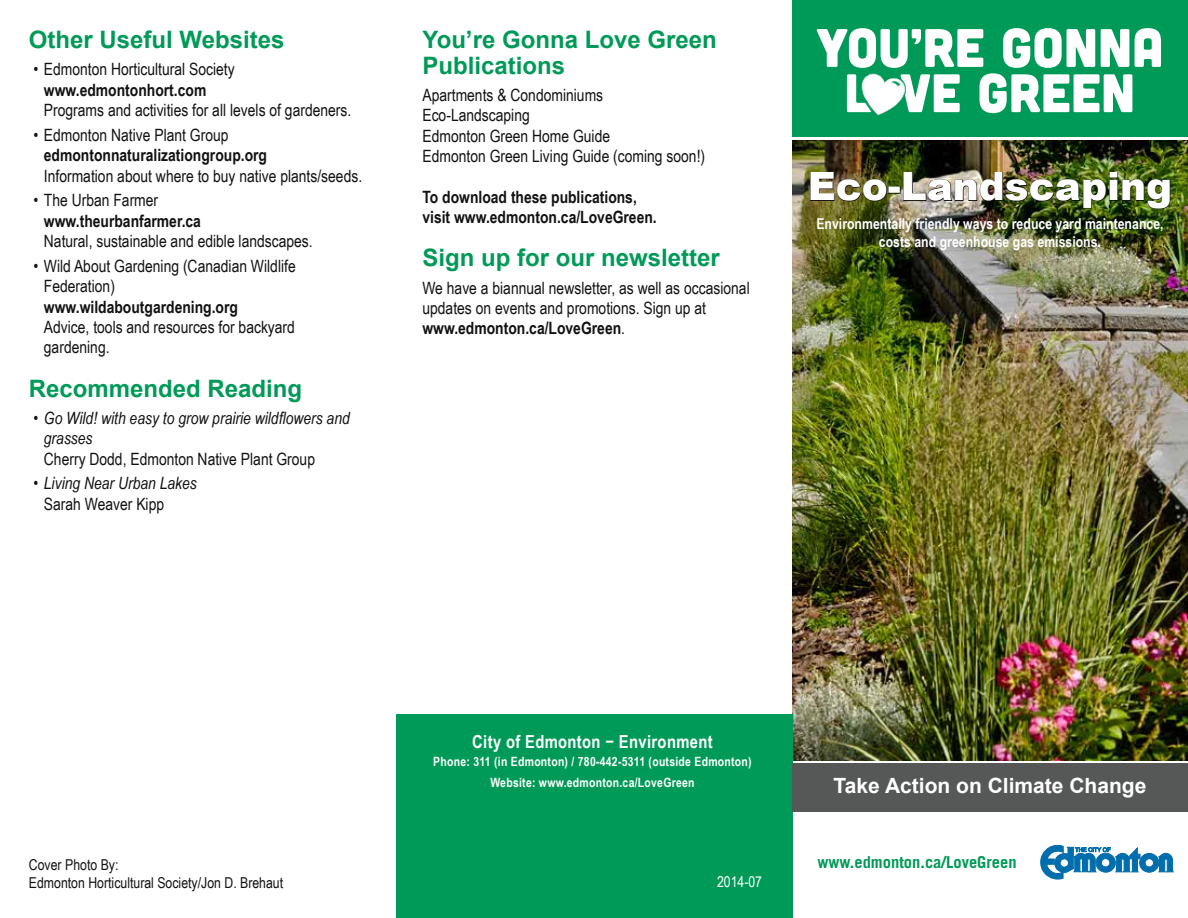
<style>
.page{position:relative;width:1188px;height:918px;background:#fff}
.page>*{position:absolute;margin:0;border:0;box-sizing:border-box;transform-origin:0 0}
.t1{font:54px/45.3px "Cubano";color:#fff;text-align:center}
.t2{font:900 39px "Arial";color:#fff}
.t3{font:700 24px/25.5px "Arial";color:#009a58}
.t4{font:700 21px "Arial";color:#fff}
.t5{font:700 18px "Arial Narrow";letter-spacing:.02em;color:#fff}
.t6{font:16.95px/20.4px "Arial Narrow";color:#121212}
.t7{font:700 16.95px/20.4px "Arial Narrow";color:#121212}
.t8{font:italic 16.95px/20.4px "Arial Narrow";color:#121212}
.t9{font:700 16.5px "Trade Gothic LT Std";color:#009a58}
.t10{font:700 15px/18px "Arial Narrow";color:#fff;text-align:center}
.t11{font:15px/18px "Arial Narrow";color:#121212}
.t12{font:15px "Arial Narrow";color:#fff}
.t13{font:700 12.75px/21px "Arial Narrow";letter-spacing:.02em;color:#fff;text-align:center}
.s1{font-weight:700}
</style>
<div class="page">
<img style="left:792px;top:141px;width:396px;height:619px">
<svg style="left:810px;top:172px;width:77px;height:30px;background:#5a5324"></svg>
<div style="left:888px;top:187px;width:12px;height:7px;border:1px solid #121212"></div>
<img style="left:903px;top:172px;width:268px;height:37px">
<div style="left:396px;top:715px;width:396px;height:203px;background:#009a58"></div>
<div style="left:792px;top:763px;width:396px;height:48px;background:#565858"></div>
<div style="left:792px;top:0;width:396px;height:137px;background:#009a58"></div>
<svg style="left:1040px;top:845px;width:133px;height:34px"></svg>
<img style="left:861px;top:73px;width:45px;height:43px">
<svg style="left:862px;top:98px;width:13px;height:16px"></svg>
<h3 class="t3" style="left:29px;top:28px;width:257px">Other Useful Websites</h3>
<p class="t6" style="left:33px;top:59px;width:203px">• Edmonton Horticultural Society</p>
<p class="t7" style="left:44px;top:79px;width:164px">www.edmontonhort.com</p>
<p class="t6" style="left:44px;top:99px;width:309px">Programs and activities for all levels of gardeners.</p>
<p class="t6" style="left:33px;top:124px;width:197px">• Edmonton Native Plant Group</p>
<p class="t7" style="left:44px;top:144px;width:225px">edmontonnaturalizationgroup.org</p>
<p class="t6" style="left:44px;top:165px;width:320px">Information about where to buy native plants/seeds.</p>
<p class="t6" style="left:33px;top:190px;width:126px">• The Urban Farmer</p>
<p class="t7" style="left:44px;top:210px;width:159px">www.theurbanfarmer.ca</p>
<p class="t6" style="left:44px;top:230px;width:270px">Natural, sustainable and edible landscapes.</p>
<p class="t6" style="left:44px;top:255px;width:253px;text-indent:-10px">• Wild About Gardening (Canadian Wildlife<br>Federation)</p>
<p class="t7" style="left:44px;top:296px;width:196px">www.wildaboutgardening.org</p>
<p class="t6" style="left:44px;top:316px;width:253px">Advice, tools and resources for backyard gardening.</p>
<h3 class="t3" style="left:29px;top:376px;width:275px">Recommended Reading</h3>
<p class="t8" style="left:44px;top:407px;width:307px;text-indent:-10px">• Go Wild! with easy to grow prairie wildflowers and grasses</p>
<p class="t6" style="left:44px;top:448px;width:273px">Cherry Dodd, Edmonton Native Plant Group</p>
<p class="t8" style="left:33px;top:473px;width:165px">• Living Near Urban Lakes</p>
<p class="t6" style="left:44px;top:493px;width:122px">Sarah Weaver Kipp</p>
<h3 class="t3" style="left:422px;top:28px;width:296px">You’re Gonna Love Green<br>Publications</h3>
<p class="t6" style="left:422px;top:84px;width:284px">Apartments &amp; Condominiums<br>Eco-Landscaping<br>Edmonton Green Home Guide<br>Edmonton Green Living Guide (coming soon!)</p>
<p class="t7" style="left:422px;top:186px;width:236px">To download these publications, visit www.edmonton.ca/LoveGreen.</p>
<h3 class="t3" style="left:422px;top:246px;width:299px">Sign up for our newsletter</h3>
<p class="t6" style="left:422px;top:277px;width:329px">We have a biannual newsletter, as well as occasional updates on events and promotions. Sign up at <span class="s1">www.edmonton.ca/LoveGreen</span>.</p>
<h1 class="t1" style="left:816px;top:23px;width:349px">YOU’RE GONNA<br>L VE GREEN</h1>
<h2 class="t2" style="left:808px;top:158px;width:366px">Eco-Landscaping</h2>
<p class="t10" style="left:816px;top:214px;width:349px">Environmentally friendly ways to reduce yard maintenance, costs and greenhouse gas emissions.</p>
<p class="t11" style="left:29px;top:856px;width:256px">Cover Photo By:<br>Edmonton Horticultural Society/Jon D. Brehaut</p>
<p class="t5" style="left:472px;top:728px;width:242px">City of Edmonton − Environment</p>
<p class="t13" style="left:433px;top:750px;width:320px">Phone: 311 (in Edmonton) / 780-442-5311 (outside Edmonton)<br>Website: www.edmonton.ca/LoveGreen</p>
<p class="t12" style="left:717px;top:871px;width:47px">2014-07</p>
<p class="t4" style="left:834px;top:772px;width:314px">Take Action on Climate Change</p>
<p class="t9" style="left:818px;top:852px;width:201px">www.edmonton.ca/LoveGreen</p>
</div>
